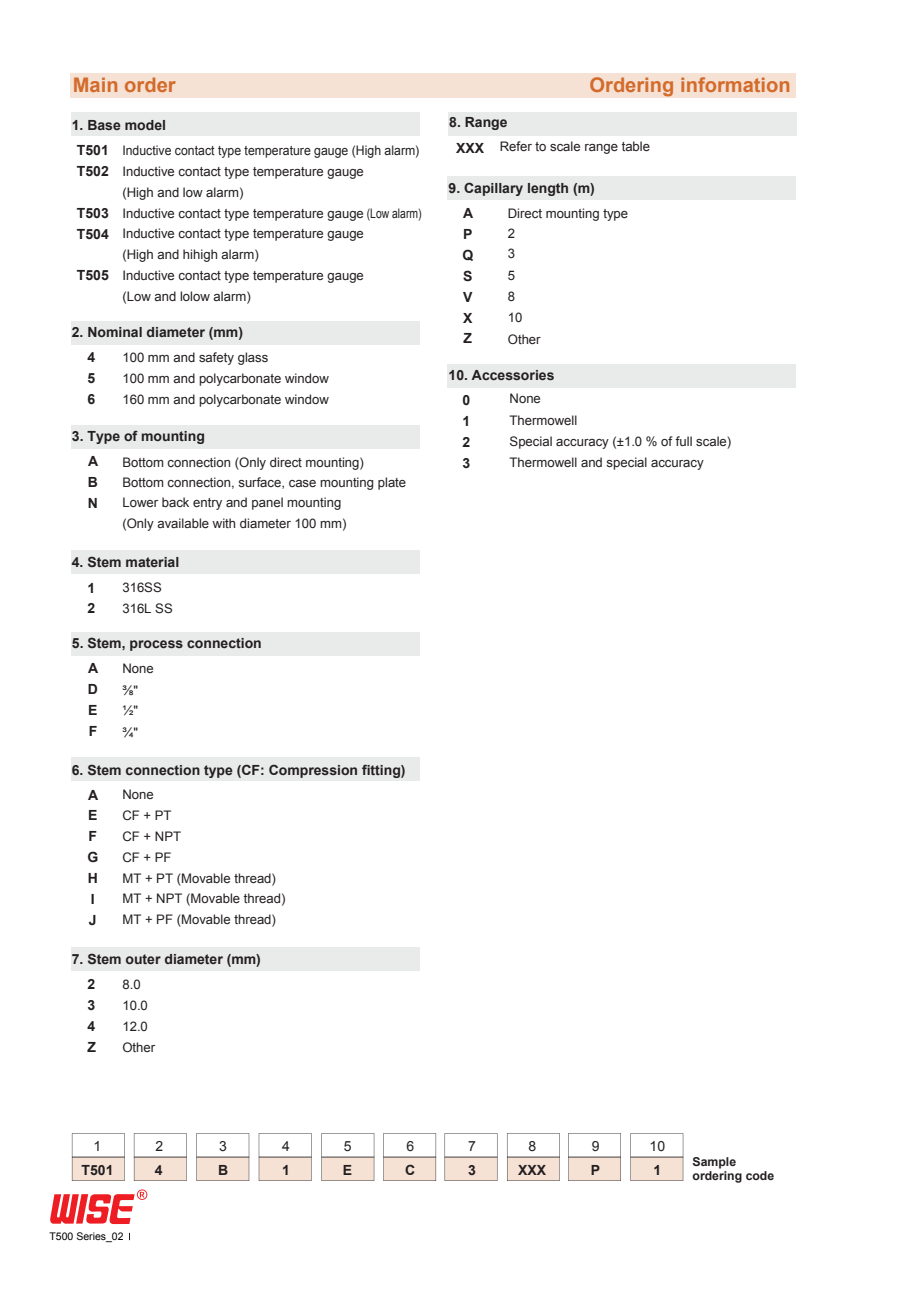
<style>
.page{position:relative;width:918px;height:1300px;background:#fff}
.page>*{position:absolute;margin:0;border:0;box-sizing:border-box;transform-origin:0 0}
.t1{font:700 20.12px "Arial";color:#d36b2b}
.t2{font:700 14px/20.8px "Arial";color:#231f20}
.t3{font:14px "Arial";color:#231f20}
.t4{font:13.12px/20.8px "Arial";color:#231f20}
.t5{font:13.12px/20.8px "Arial";color:#231f20;scale:.94 1}
.t6{font:700 12.25px/14.7px "Arial";color:#231f20}
.t7{font:10.5px "Arial";color:#030303}
</style>
<div class="page">
<svg style="left:50px;top:1189px;width:97px;height:35px"></svg>
<div style="left:71px;top:112px;width:349px;height:24px;background:#e9eaea"></div>
<div style="left:447px;top:176px;width:349px;height:24px;background:#e9eaea"></div>
<div style="left:447px;top:364px;width:349px;height:23px;background:#e9eaea"></div>
<div style="left:71px;top:322px;width:349px;height:23px;background:#e9eaea"></div>
<div style="left:71px;top:425px;width:349px;height:24px;background:#e9eaea"></div>
<div style="left:71px;top:550px;width:349px;height:24px;background:#e9eaea"></div>
<div style="left:71px;top:632px;width:349px;height:24px;background:#e9eaea"></div>
<div style="left:71px;top:757px;width:349px;height:24px;background:#e9eaea"></div>
<div style="left:71px;top:947px;width:349px;height:23px;background:#e9eaea"></div>
<div style="left:448px;top:112px;width:349px;height:24px;background:#e9eaea"></div>
<div style="left:71px;top:73px;width:725px;height:24px;background:#f6e1d5"></div>
<svg style="left:72px;top:1133px;width:53px;height:48px"></svg>
<svg style="left:134px;top:1133px;width:53px;height:48px"></svg>
<svg style="left:196px;top:1133px;width:53px;height:48px"></svg>
<svg style="left:259px;top:1133px;width:52px;height:48px"></svg>
<svg style="left:321px;top:1133px;width:53px;height:48px"></svg>
<svg style="left:383px;top:1133px;width:53px;height:48px"></svg>
<svg style="left:444px;top:1133px;width:53px;height:48px"></svg>
<svg style="left:507px;top:1133px;width:53px;height:48px"></svg>
<svg style="left:568px;top:1133px;width:53px;height:48px"></svg>
<svg style="left:630px;top:1133px;width:53px;height:48px"></svg>
<h1 class="t1" style="left:73px;top:72px;width:104px">Main order</h1>
<h1 class="t1" style="left:589px;top:72px;width:203px">Ordering information</h1>
<p class="t2" style="left:77px;top:113px;width:91px;line-height:25.2px;text-indent:-5px">1. Base model<br>T501</p>
<p class="t2" style="left:77px;top:161px;width:33px">T502</p>
<p class="t2" style="left:77px;top:203px;width:33px">T503<br>T504</p>
<p class="t2" style="left:77px;top:265px;width:33px">T505</p>
<p class="t5" style="left:122px;top:140px;width:320px">Inductive contact type temperature gauge (High alarm)<br>Inductive contact type temperature gauge<br>(High and low alarm)<br>Inductive contact type temperature gauge (Low alarm)<br>Inductive contact type temperature gauge<br>(High and hihigh alarm)<br>Inductive contact type temperature gauge<br>(Low and lolow alarm)</p>
<p class="t2" style="left:88px;top:321px;width:157px;line-height:24.7px;text-indent:-16px">2. Nominal diameter (mm)<br>4</p>
<p class="t2" style="left:88px;top:368px;width:9px">5<br>6</p>
<p class="t4" style="left:122px;top:347px;width:208px">100 mm and safety glass<br>100 mm and polycarbonate window<br>160 mm and polycarbonate window</p>
<p class="t2" style="left:72px;top:426px;width:135px">3. Type of mounting</p>
<p class="t2" style="left:88px;top:451px;width:12px;text-align:justify">A B N</p>
<p class="t4" style="left:122px;top:452px;width:243px">Bottom connection (Only direct mounting)</p>
<p class="t4" style="left:122px;top:472px;width:285px">Bottom connection, surface, case mounting plate</p>
<p class="t4" style="left:122px;top:492px;width:225px">Lower back entry and panel mounting (Only available with diameter 100 mm)</p>
<p class="t2" style="left:88px;top:550px;width:93px;line-height:25.2px;text-indent:-16px">4. Stem material<br>1</p>
<p class="t2" style="left:88px;top:598px;width:9px">2</p>
<p class="t4" style="left:122px;top:577px;width:52px;line-height:21.3px">316SS<br>316L SS</p>
<p class="t2" style="left:88px;top:631px;width:175px;line-height:25.2px;text-indent:-16px">5. Stem, process connection<br>A</p>
<p class="t2" style="left:88px;top:679px;width:12px;text-align:justify">D E F</p>
<p class="t4" style="left:122px;top:658px;width:33px;line-height:21.5px">None ⅜"</p>
<p class="t4" style="left:122px;top:722px;width:17px">¾"</p>
<p class="t4" style="left:122px;top:700px;width:17px">½"</p>
<p class="t2" style="left:72px;top:759px;width:335px">6. Stem connection type (CF: Compression fitting)</p>
<p class="t2" style="left:87px;top:785px;width:12px">A<br>E<br>F<br>G<br>H<br>I<br>J</p>
<p class="t4" style="left:122px;top:784px;width:51px">None<br>CF + PT</p>
<p class="t4" style="left:122px;top:826px;width:165px">CF + NPT<br>CF + PF<br>MT + PT (Movable thread)<br>MT + NPT (Movable thread)<br>MT + PF (Movable thread)</p>
<p class="t2" style="left:88px;top:947px;width:175px;line-height:25.2px;text-indent:-16px">7. Stem outer diameter (mm)<br>2</p>
<p class="t2" style="left:88px;top:995px;width:10px;text-align:justify">3<br>4<br>Z</p>
<p class="t4" style="left:122px;top:974px;width:34px">8.0<br>10.0<br>12.0<br>Other</p>
<p class="t2" style="left:456px;top:110px;width:53px;line-height:25.2px;text-indent:-7px">8. Range<br>XXX</p>
<p class="t4" style="left:500px;top:137px;width:152px">Refer to scale range table</p>
<p class="t2" style="left:448px;top:178px;width:148px">9. Capillary length (m)</p>
<p class="t2" style="left:462px;top:204px;width:12px;text-align:justify">A P Q S V X Z</p>
<p class="t4" style="left:508px;top:203px;width:122px">Direct mounting type</p>
<p class="t4" style="left:508px;top:223px;width:9px">2</p>
<p class="t4" style="left:508px;top:243px;width:9px">3</p>
<p class="t4" style="left:508px;top:265px;width:9px">5</p>
<p class="t4" style="left:508px;top:286px;width:9px">8</p>
<p class="t4" style="left:508px;top:307px;width:16px">10</p>
<p class="t4" style="left:508px;top:329px;width:34px">Other</p>
<p class="t2" style="left:462px;top:363px;width:93px;line-height:25.2px;text-indent:-14px">10. Accessories<br>0</p>
<p class="t2" style="left:462px;top:411px;width:9px;text-align:justify">1<br>2<br>3</p>
<p class="t4" style="left:509px;top:388px;width:33px">None</p>
<p class="t4" style="left:509px;top:432px;width:223px">Special accuracy (±1.0 % of full scale)<br>Thermowell and special accuracy</p>
<p class="t4" style="left:509px;top:410px;width:69px">Thermowell</p>
<p class="t3" style="left:94px;top:1136px;width:9px">1</p>
<p class="t3" style="left:155px;top:1136px;width:9px">2</p>
<p class="t3" style="left:219px;top:1136px;width:9px">3</p>
<p class="t3" style="left:282px;top:1136px;width:9px">4</p>
<p class="t3" style="left:344px;top:1136px;width:9px">5</p>
<p class="t3" style="left:406px;top:1136px;width:9px">6</p>
<p class="t3" style="left:468px;top:1136px;width:9px">7</p>
<p class="t3" style="left:528px;top:1136px;width:9px">8</p>
<p class="t2" style="left:155px;top:1160px;width:9px">4</p>
<p class="t2" style="left:218px;top:1160px;width:12px">B</p>
<p class="t2" style="left:282px;top:1160px;width:9px">1</p>
<p class="t2" style="left:343px;top:1160px;width:11px">E</p>
<p class="t2" style="left:405px;top:1160px;width:12px">C</p>
<p class="t2" style="left:468px;top:1160px;width:9px">3</p>
<p class="t2" style="left:518px;top:1160px;width:30px">XXX</p>
<p class="t2" style="left:82px;top:1160px;width:33px">T501</p>
<p class="t7" style="left:50px;top:1229px;width:76px">T500 Series_02</p>
<p class="t3" style="left:592px;top:1136px;width:9px">9</p>
<p class="t3" style="left:649px;top:1136px;width:17px">10</p>
<p class="t2" style="left:591px;top:1160px;width:11px">P</p>
<p class="t2" style="left:653px;top:1160px;width:9px">1</p>
<p class="t6" style="left:692px;top:1154px;width:83px">Sample ordering code</p>
</div>
